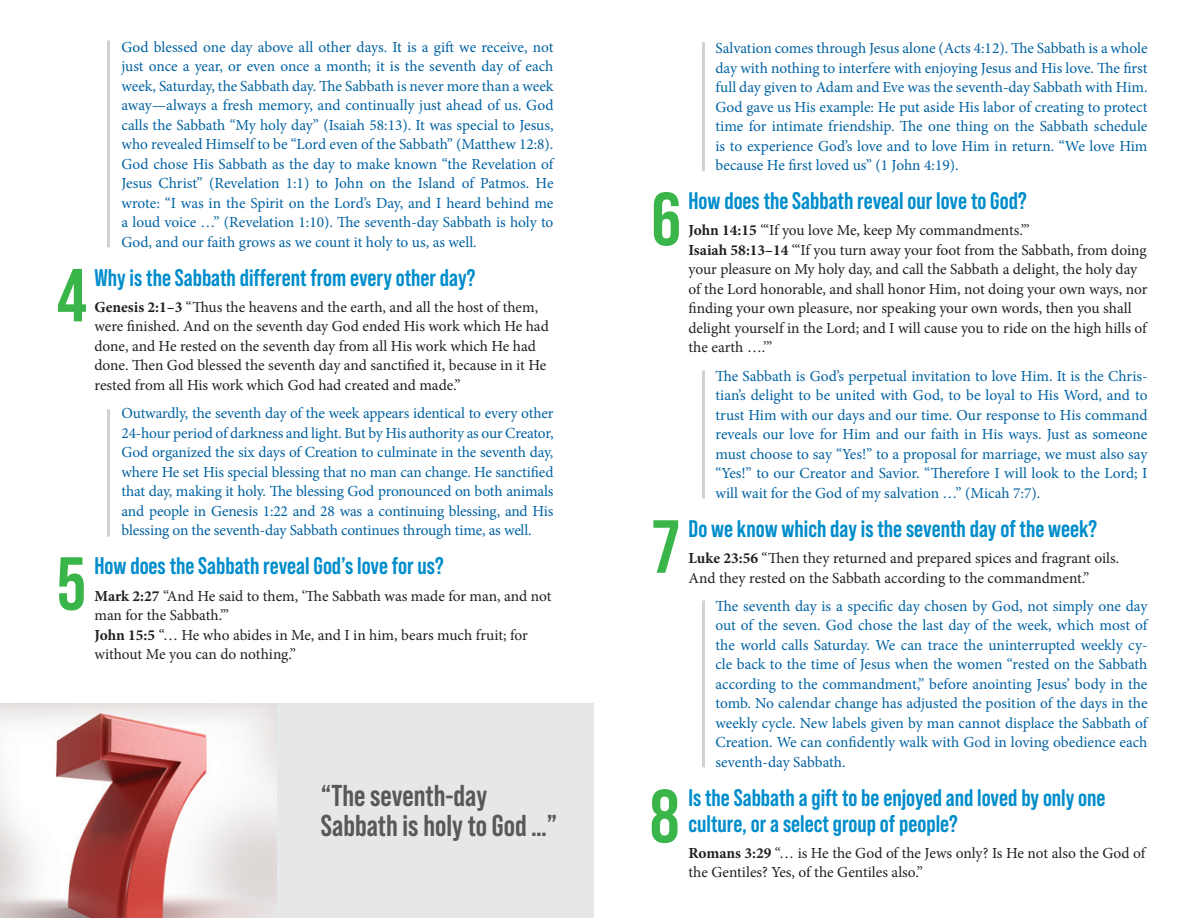
<style>
.page{position:relative;width:1188px;height:918px;background:#fff}
.page>*{position:absolute;margin:0;border:0;box-sizing:border-box;transform-origin:0 0}
.t1{font:700 75px "Bebas Neue Pro";color:#3ab54a}
.Pullquotes{font:700 30.15px/30px "Bebas Neue Pro";color:#57585a}
.Questions{font:700 24px/25.5px "Bebas Neue Pro";color:#008dcb}
.Answer_Indent{font:15.3px/19.5px "Minion Pro";letter-spacing:-.005em;color:#0162a2;text-align:justify}
.Verses{font:15.3px/19.5px "Minion Pro";letter-spacing:-.005em;color:#231f20}
.s1{font-weight:700}
</style>
<div class="page">
<div style="left:2px;top:703px;width:592px;height:215px;background:#e6e7e9"></div>
<img style="left:0;top:703px;width:276px;height:215px">
<hr style="left:702px;top:42px;width:3px;height:129px;background:#d1d2d4">
<hr style="left:702px;top:370px;width:3px;height:129px;background:#d1d2d4">
<hr style="left:702px;top:600px;width:3px;height:167px;background:#d1d2d4">
<hr style="left:107px;top:409px;width:3px;height:128px;background:#d1d2d4">
<hr style="left:107px;top:41px;width:3px;height:206px;background:#d1d2d4">
<p class="t1" style="left:57px;top:252px;width:31px">4</p>
<p class="t1" style="left:57px;top:541px;width:30px">5</p>
<p class="Answer_Indent" style="left:122px;top:37px;width:434px">God blessed one day above all other days. It is a gift we receive, not just once a year, or even once a month; it is the seventh day of each week, Saturday, the Sabbath day. The Sabbath is never more than a week away—always a fresh memory, and continually just ahead of us. God calls the Sabbath “My holy day” (Isaiah 58:13). It was special to Jesus, who revealed Himself to be “Lord even of the Sabbath” (Matthew 12:8).<br>God chose His Sabbath as the day to make known “the Revelation of Jesus Christ” (Revelation 1:1) to John on the Island of Patmos. He wrote: “I was in the Spirit on the Lord’s Day, and I heard behind me a loud voice …” (Revelation 1:10). The seventh-day Sabbath is holy to God, and our faith grows as we count it holy to us, as well.</p>
<p class="Questions" style="left:94px;top:264px;width:383px">Why is the Sabbath different from every other day?</p>
<p class="Verses" style="left:94px;top:297px;width:456px"><span class="s1">Genesis 2:1–3</span> “Thus the heavens and the earth, and all the host of them, were finished. And on the seventh day God ended His work which He had done, and He rested on the seventh day from all His work which He had done. Then God blessed the seventh day and sanctified it, because in it He rested from all His work which God had created and made.”</p>
<p class="Answer_Indent" style="left:121px;top:404px;width:434px">Outwardly, the seventh day of the week appears identical to every other 24-hour period of darkness and light. But by His authority as our Creator, God organized the six days of Creation to culminate in the seventh day, where He set His special blessing that no man can change. He sanctified that day, making it holy. The blessing God pronounced on both animals and people in Genesis 1:22 and 28 was a continuing blessing, and His blessing on the seventh-day Sabbath continues through time, as well.</p>
<p class="Questions" style="left:94px;top:553px;width:351px">How does the Sabbath reveal God’s love for us?</p>
<p class="Verses" style="left:94px;top:586px;width:458px"><span class="s1">Mark 2:27</span> “And He said to them, ‘The Sabbath was made for man, and not man for the Sabbath.’”<br><span class="s1">John 15:5</span> “… He who abides in Me, and I in him, bears much fruit; for without Me you can do nothing.”</p>
<p class="Pullquotes" style="left:321px;top:780px;width:238px">“The seventh-day<br>Sabbath is holy to God …”</p>
<p class="t1" style="left:651px;top:176px;width:31px">6</p>
<p class="t1" style="left:652px;top:504px;width:28px">7</p>
<p class="t1" style="left:650px;top:773px;width:31px">8</p>
<p class="Answer_Indent" style="left:715px;top:39px;width:434px">Salvation comes through Jesus alone (Acts 4:12). The Sabbath is a whole day with nothing to interfere with enjoying Jesus and His love. The first full day given to Adam and Eve was the seventh-day Sabbath with Him.<br>God gave us His example: He put aside His labor of creating to protect time for intimate friendship. The one thing on the Sabbath schedule is to experience God’s love and to love Him in return. “We love Him because He first loved us” (1 John 4:19).</p>
<p class="Questions" style="left:688px;top:188px;width:340px">How does the Sabbath reveal our love to God?</p>
<p class="Verses" style="left:688px;top:221px;width:461px"><span class="s1">John 14:15</span> “‘If you love Me, keep My commandments.’”<br><span class="s1">Isaiah 58:13–14</span> “‘If you turn away your foot from the Sabbath, from doing your pleasure on My holy day, and call the Sabbath a delight, the holy day of the Lord honorable, and shall honor Him, not doing your own ways, nor finding your own pleasure, nor speaking your own words, then you shall delight yourself in the Lord; and I will cause you to ride on the high hills of the earth ….’”</p>
<p class="Answer_Indent" style="left:715px;top:366px;width:434px">The Sabbath is God’s perpetual invitation to love Him. It is the Chris&shy;tian’s delight to be united with God, to be loyal to His Word, and to trust Him with our days and our time. Our response to His command reveals our love for Him and our faith in His ways. Just as someone must choose to say “Yes!” to a proposal for marriage, we must also say “Yes!” to our Creator and Savior. “Therefore I will look to the Lord; I will wait for the God of my salvation …” (Micah 7:7).</p>
<p class="Questions" style="left:688px;top:515px;width:410px">Do we know which day is the seventh day of the week?</p>
<p class="Verses" style="left:688px;top:549px;width:432px"><span class="s1">Luke 23:56</span> “Then they returned and prepared spices and fragrant oils.<br>And they rested on the Sabbath according to the commandment.”</p>
<p class="Answer_Indent" style="left:715px;top:596px;width:434px">The seventh day is a specific day chosen by God, not simply one day out of the seven. God chose the last day of the week, which most of the world calls Saturday. We can trace the uninterrupted weekly cy&shy;cle back to the time of Jesus when the women “rested on the Sabbath according to the commandment,” before anointing Jesus’ body in the tomb. No calendar change has adjusted the position of the days in the weekly cycle. New labels given by man cannot displace the Sabbath of Creation. We can confidently walk with God in loving obedience each seventh-day Sabbath.</p>
<p class="Questions" style="left:688px;top:785px;width:419px">Is the Sabbath a gift to be enjoyed and loved by only one culture, or a select group of people?</p>
<p class="Verses" style="left:688px;top:843px;width:458px"><span class="s1">Romans 3:29</span> “… is He the God of the Jews only? Is He not also the God of the Gentiles? Yes, of the Gentiles also.”</p>
</div>
